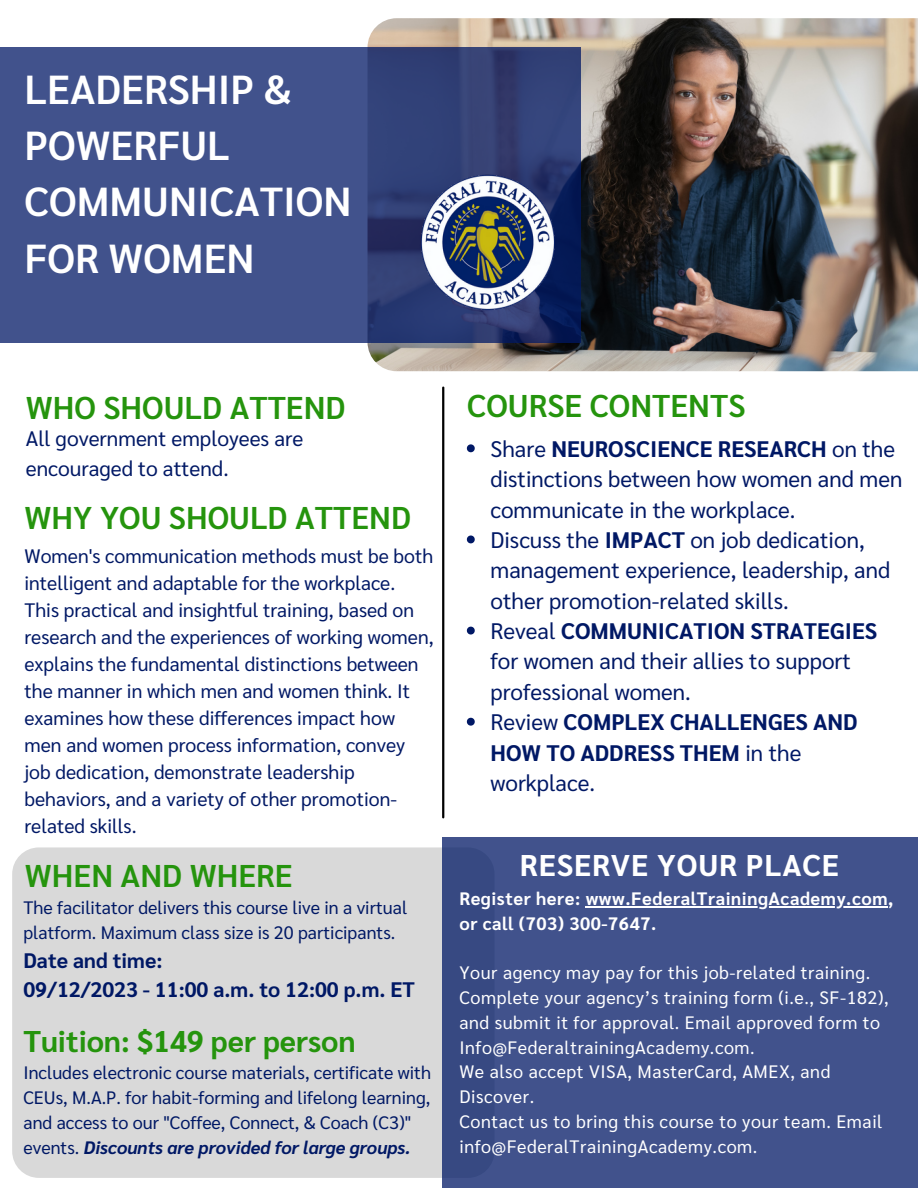
<style>
.page{position:relative;width:918px;height:1188px;background:#fff}
.page>*{position:absolute;margin:0;border:0;box-sizing:border-box;transform-origin:0 0}
.t1{font:600 40.5px/56.2px "Sarabun";color:#fff}
.t2{font:600 31.5px "Sarabun";color:#25940d}
.t3{font:700 30px "Sarabun";color:#25940d}
.t4{font:700 30px "Sarabun";letter-spacing:.03em;color:#fff}
.t5{font:22.5px/30.3px "Sarabun";color:#001865}
.t6{font:700 22.5px/30.3px "Sarabun";color:#001865}
.t7{font:700 21px "Sarabun";color:#001865}
.t8{font:21px/29.2px "Sarabun";color:#001865}
.t9{font:19.5px/27px "Sarabun";color:#001865}
.t10{font:18px/24.8px "Sarabun";letter-spacing:.03em;color:#fff}
.t11{font:18px/25px "Sarabun";color:#001865}
.t12{font:700 18px/24.8px "Sarabun";letter-spacing:.03em;color:#fff}
.s1{font-weight:700}
.s2{font-weight:400}
.s3{font-weight:700;font-style:italic}
</style>
<div class="page">
<div style="left:12px;top:847px;width:483px;height:331px;background:#d9d9d9;border-radius:27px"></div>
<div style="left:442px;top:837px;width:476px;height:351px;background:#41528c"></div>
<img style="left:368px;top:18px;width:550px;height:353px">
<svg style="left:0;top:47px;width:580px;height:295px;background:#3b4b84"></svg>
<hr style="left:442px;top:388px;width:2px;height:429px;background:#000">
<img style="left:418px;top:173px;width:140px;height:139px">
<svg style="left:467px;top:444px;width:8px;height:8px"></svg>
<svg style="left:467px;top:536px;width:8px;height:7px"></svg>
<svg style="left:467px;top:627px;width:8px;height:8px"></svg>
<svg style="left:467px;top:718px;width:8px;height:8px"></svg>
<hr style="left:586px;top:906px;width:302px;height:1px;background:#fff">
<p class="t1" style="left:25px;top:59px;width:329px">LEADERSHIP &amp;<br>POWERFUL<br>COMMUNICATION<br>FOR WOMEN</p>
<p class="t2" style="left:26px;top:385px;width:321px">WHO SHOULD ATTEND</p>
<p class="t8" style="left:26px;top:423px;width:279px">All government employees are encouraged to attend.</p>
<p class="t2" style="left:25px;top:495px;width:388px">WHY YOU SHOULD ATTEND</p>
<p class="t9" style="left:25px;top:542px;width:411px">Women's communication methods must be both intelligent and adaptable for the workplace.<br>This practical and insightful training, based on research and the experiences of working women, explains the fundamental distinctions between the manner in which men and women think. It examines how these differences impact how men and women process information, convey job dedication, demonstrate leadership behaviors, and a variety of other promotion&shy;related skills.</p>
<p class="t2" style="left:467px;top:383px;width:280px">COURSE CONTENTS</p>
<p class="t5" style="left:490px;top:432px;width:413px">Share <span class="s1">NEUROSCIENCE RESEARCH</span> on the distinctions between how women and men communicate in the workplace.</p>
<p class="t5" style="left:490px;top:523px;width:401px">Discuss the <span class="s1">IMPACT</span> on job dedication, management experience, leadership, and other promotion-related skills.</p>
<p class="t5" style="left:490px;top:614px;width:388px">Reveal <span class="s1">COMMUNICATION STRATEGIES </span>for women and their allies to support professional women.</p>
<p class="t6" style="left:490px;top:706px;width:369px"><span class="s2">Review</span> COMPLEX CHALLENGES AND<br>HOW TO ADDRESS THEM <span class="s2">in the workplace.</span></p>
<p class="t2" style="left:25px;top:853px;width:269px">WHEN AND WHERE</p>
<p class="t4" style="left:520px;top:844px;width:321px">RESERVE YOUR PLACE</p>
<p class="t12" style="left:459px;top:885px;width:435px">Register here: www.FederalTrainingAcademy.com, or call (703) 300-7647.</p>
<p class="t10" style="left:459px;top:960px;width:431px">Your agency may pay for this job-related training.<br>Complete your agency’s training form (i.e., SF-182), and submit it for approval. Email approved form to Info@FederaltrainingAcademy.com.</p>
<p class="t10" style="left:459px;top:1059px;width:372px">We also accept VISA, MasterCard, AMEX, and<br>Discover.</p>
<p class="t10" style="left:459px;top:1108px;width:425px">Contact us to bring this course to your team. Email info@FederalTrainingAcademy.com.</p>
<p class="t11" style="left:23px;top:894px;width:385px">The facilitator delivers this course live in a virtual platform. Maximum class size is 20 participants.</p>
<p class="t7" style="left:23px;top:945px;width:141px">Date and time:</p>
<p class="t7" style="left:23px;top:974px;width:393px">09/12/2023 - 11:00 a.m. to 12:00 p.m. ET</p>
<p class="t3" style="left:23px;top:1020px;width:334px">Tuition: $149 per person</p>
<p class="t11" style="left:23px;top:1059px;width:409px">Includes electronic course materials, certificate with CEUs, M.A.P. for habit-forming and lifelong learning, and access to our "Coffee, Connect, &amp; Coach (C3)" events. <span class="s3">Discounts are provided for large groups.</span></p>
</div>
